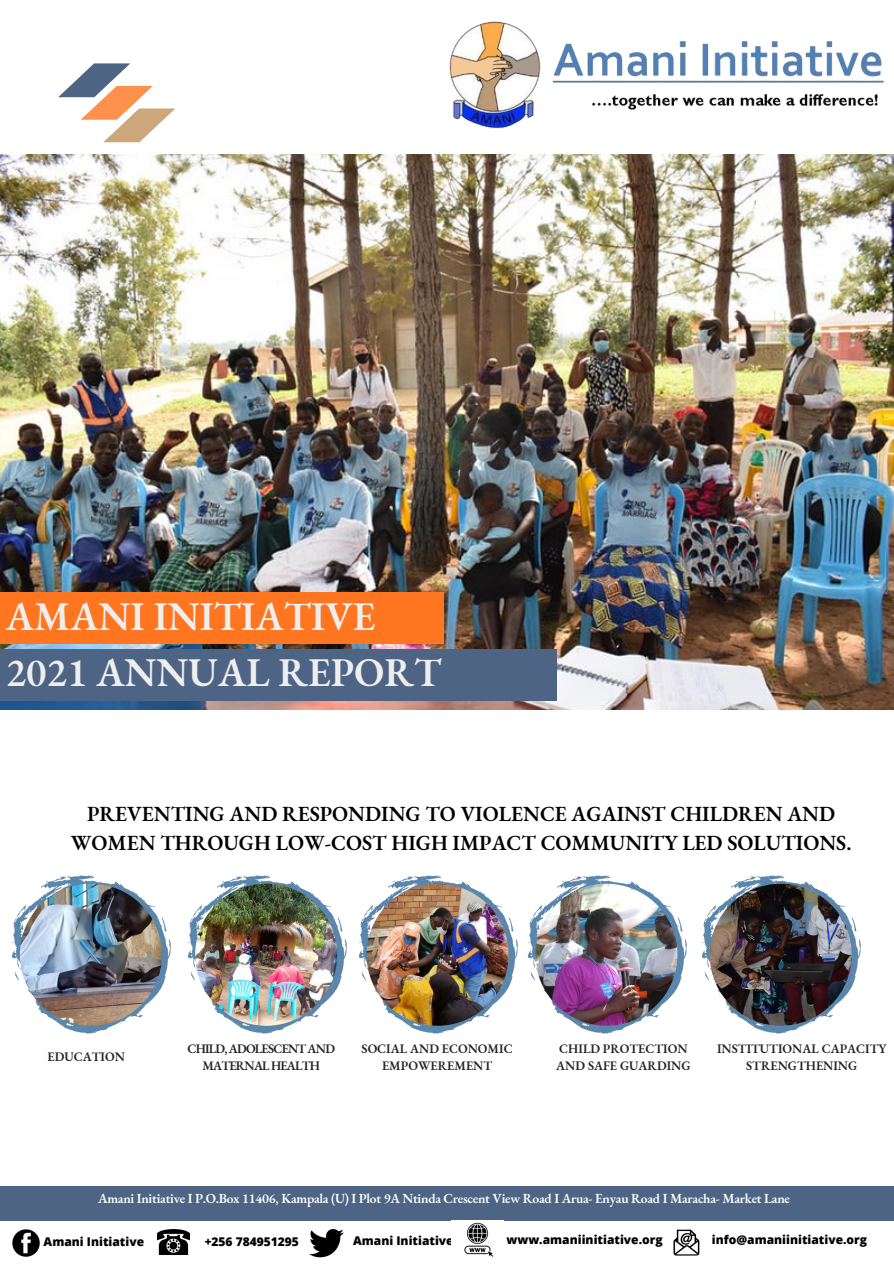
<style>
.page{position:relative;width:894px;height:1264px;background:#fff}
.page>*{position:absolute;margin:0;border:0;box-sizing:border-box;transform-origin:0 0}
.t1{font:600 39.75px "EB Garamond";color:#eee}
.t2{font:600 21px/29.2px "EB Garamond";color:#000;text-align:center}
.t3{font:600 13.5px "EB Garamond";letter-spacing:-.02em;color:#fff}
.t4{font:600 12.75px/17px "EB Garamond";color:#222;text-align:center}
.t5{font:600 12.75px/17px "EB Garamond";letter-spacing:-.06em;color:#222;text-align:center}
.t6{font:800 12px "Open Sans";color:#000}
</style>
<div class="page">
<div style="left:0;top:1185px;width:893px;height:35px;background:#4d6484"></div>
<img style="left:449px;top:21px;width:435px;height:108px">
<img style="left:0;top:155px;width:893px;height:555px">
<div style="left:0;top:592px;width:444px;height:52px;background:#ff7520"></div>
<img style="left:11px;top:875px;width:160px;height:158px">
<img style="left:20px;top:883px;width:142px;height:142px;border-radius:50%">
<img style="left:527px;top:875px;width:159px;height:158px">
<img style="left:535px;top:883px;width:142px;height:142px;border-radius:50%">
<img style="left:187px;top:875px;width:159px;height:158px">
<img style="left:195px;top:883px;width:142px;height:142px;border-radius:50%">
<img style="left:358px;top:875px;width:159px;height:158px">
<img style="left:366px;top:883px;width:142px;height:142px;border-radius:50%">
<img style="left:701px;top:875px;width:159px;height:158px">
<img style="left:709px;top:883px;width:142px;height:142px;border-radius:50%">
<div style="left:0;top:648px;width:557px;height:52px;background:#4d6484"></div>
<img style="left:12px;top:1229px;width:28px;height:28px">
<img style="left:158px;top:1229px;width:31px;height:25px">
<img style="left:309px;top:1228px;width:34px;height:30px">
<img style="left:464px;top:1222px;width:30px;height:35px">
<img style="left:664px;top:1220px;width:43px;height:36px">
<svg style="left:58px;top:63px;width:117px;height:79px"></svg>
<p class="t1" style="left:6px;top:590px;width:371px">AMANI INITIATIVE</p>
<p class="t1" style="left:6px;top:646px;width:437px">2021 ANNUAL REPORT</p>
<p class="t2" style="left:71px;top:798px;width:782px">PREVENTING AND RESPONDING TO VIOLENCE AGAINST CHILDREN AND<br>WOMEN THROUGH LOW-COST HIGH IMPACT COMMUNITY LED SOLUTIONS.</p>
<p class="t4" style="left:47px;top:1048px;width:79px">EDUCATION</p>
<p class="t5" style="left:187px;top:1039px;width:149px">CHILD, ADOLESCENT AND<br>MATERNAL HEALTH</p>
<p class="t4" style="left:361px;top:1039px;width:153px">SOCIAL AND ECONOMIC<br>EMPOWEREMENT</p>
<p class="t4" style="left:717px;top:1039px;width:171px">INSTITUTIONAL CAPACITY<br>STRENGTHENING</p>
<p class="t4" style="left:556px;top:1039px;width:136px;text-align:left">CHILD PROTECTION<br>AND SAFE GUARDING</p>
<p class="t3" style="left:98px;top:1188px;width:693px">Amani Initiative I P.O.Box 11406, Kampala (U) I Plot 9A Ntinda Crescent View Road I Arua- Enyau Road I Maracha- Market Lane</p>
<p class="t6" style="left:44px;top:1233px;width:102px">Amani Initiative</p>
<p class="t6" style="left:205px;top:1232px;width:96px">+256 784951295</p>
<p class="t6" style="left:353px;top:1232px;width:102px">Amani Initiative</p>
<p class="t6" style="left:506px;top:1230px;width:158px">www.amaniinitiative.org</p>
<p class="t6" style="left:711px;top:1231px;width:157px">info@amaniinitiative.org</p>
</div>
